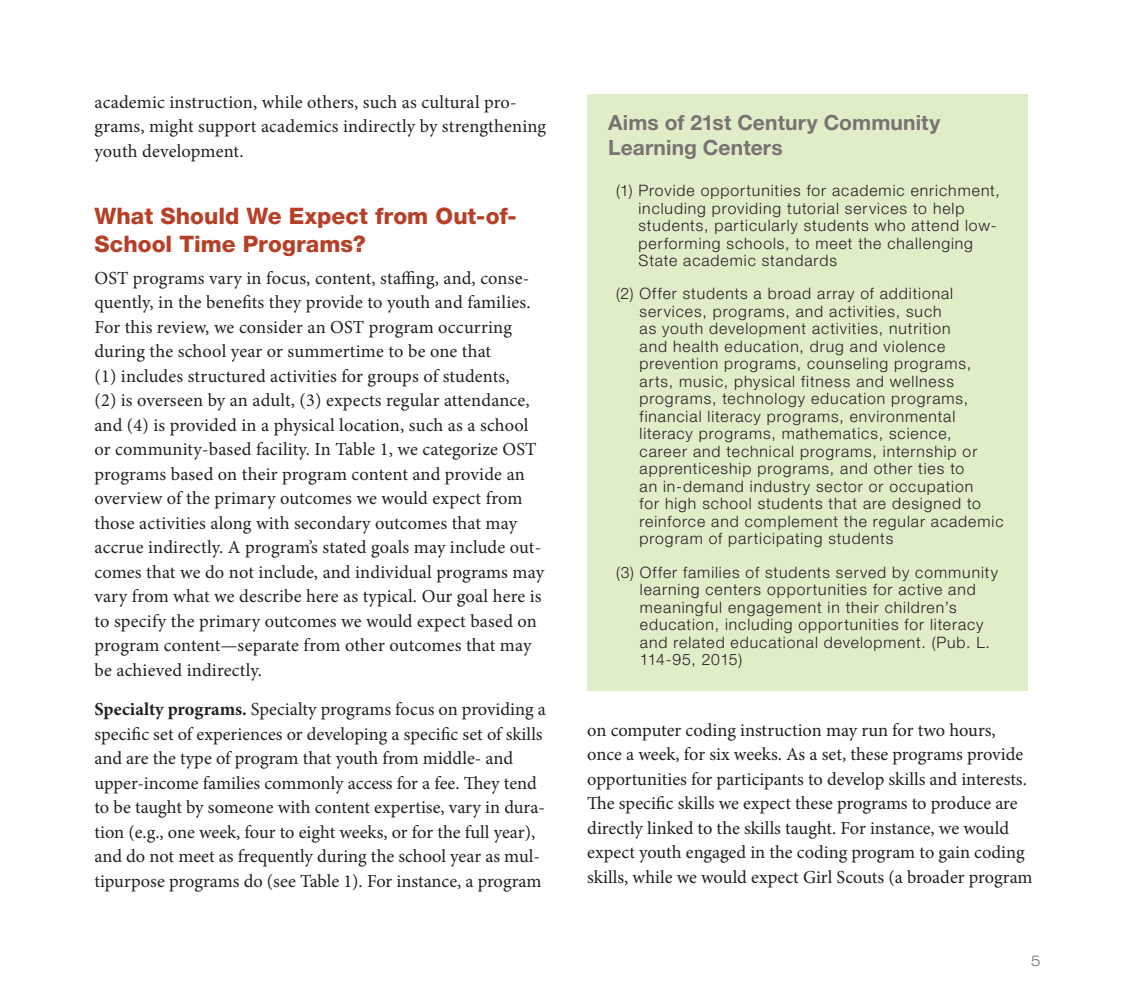
<style>
.page{position:relative;width:1134px;height:1008px;background:#fff}
.page>*{position:absolute;margin:0;border:0;box-sizing:border-box;transform-origin:0 0}
.t1{font:800 22.75px/28px "Helvetica Neue LT Std";color:#b64027}
.t2{font:700 21px/24.5px "Helvetica Neue LT Std";letter-spacing:.005em;color:#787372}
.t3{font:18.38px/24.5px "Minion Pro";letter-spacing:.005em;color:#231f20}
.t4{font:300 15.75px/17.5px "Helvetica Neue LT Std";letter-spacing:.06em;color:#231f20}
.t5{font:300 expanded 14.88px "Helvetica Neue LT Std";color:#787372}
.s1{font-weight:700}
</style>
<div class="page">
<div style="left:587px;top:94px;width:440px;height:597px;background:#e0edc9"></div>
<p class="t3" style="left:94px;top:90px;width:453px">academic instruction, while others, such as cultural pro&shy;grams, might support academics indirectly by strengthening youth development.</p>
<p class="t1" style="left:94px;top:202px;width:424px">What Should We Expect from Out-of-<br>School Time Programs?</p>
<p class="t3" style="left:94px;top:266px;width:451px">OST programs vary in focus, content, staffing, and, conse&shy;quently, in the benefits they provide to youth and families.<br>For this review, we consider an OST program occurring during the school year or summertime to be one that<br>(1) includes structured activities for groups of students,<br>(2) is overseen by an adult, (3) expects regular attendance, and (4) is provided in a physical location, such as a school or community-based facility. In Table 1, we categorize OST programs based on their program content and provide an overview of the primary outcomes we would expect from those activities along with secondary outcomes that may accrue indirectly. A program’s stated goals may include out&shy;comes that we do not include, and individual programs may vary from what we describe here as typical. Our goal here is to specify the primary outcomes we would expect based on program content—separate from other outcomes that may be achieved indirectly.</p>
<p class="t3" style="left:94px;top:697px;width:453px"><span class="s1">Specialty programs.</span> Specialty programs focus on providing a specific set of experiences or developing a specific set of skills and are the type of program that youth from middle- and upper-income families commonly access for a fee. They tend to be taught by someone with content expertise, vary in dura&shy;tion (e.g., one week, four to eight weeks, or for the full year), and do not meet as frequently during the school year as mul&shy;tipurpose programs do (see Table 1). For instance, a program</p>
<p class="t2" style="left:608px;top:110px;width:333px">Aims of 21st Century Community<br>Learning Centers</p>
<p class="t4" style="left:638px;top:181px;width:363px;text-indent:-22px">(1) Provide opportunities for academic enrichment, including providing tutorial services to help students, particularly students who attend low&shy;performing schools, to meet the challenging State academic standards</p>
<p class="t4" style="left:640px;top:285px;width:366px;text-indent:-23px">(2) Offer students a broad array of additional services, programs, and activities, such<br>as youth development activities, nutrition<br>and health education, drug and violence prevention programs, counseling programs, arts, music, physical fitness and wellness programs, technology education programs, financial literacy programs, environmental literacy programs, mathematics, science,<br>career and technical programs, internship or apprenticeship programs, and other ties to<br>an in-demand industry sector or occupation<br>for high school students that are designed to reinforce and complement the regular academic program of participating students</p>
<p class="t4" style="left:640px;top:563px;width:360px;text-indent:-24px">(3) Offer families of students served by community learning centers opportunities for active and meaningful engagement in their children’s education, including opportunities for literacy and related educational development. (Pub. L.<br>114-95, 2015)</p>
<p class="t3" style="left:587px;top:718px;width:447px">on computer coding instruction may run for two hours, once a week, for six weeks. As a set, these programs provide opportunities for participants to develop skills and interests.<br>The specific skills we expect these programs to produce are directly linked to the skills taught. For instance, we would expect youth engaged in the coding program to gain coding skills, while we would expect Girl Scouts (a broader program</p>
<p class="t5" style="left:1031px;top:952px;width:11px">5</p>
</div>
